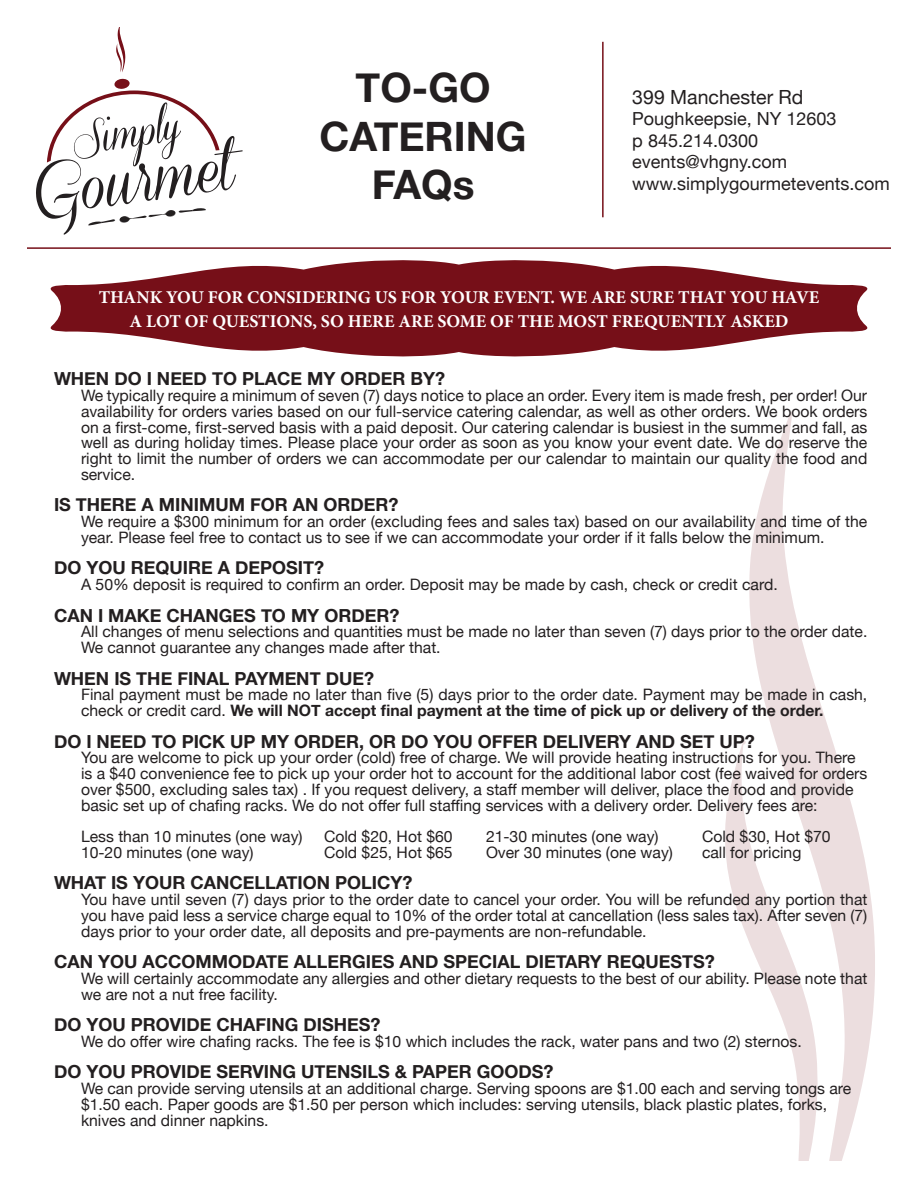
<style>
.page{position:relative;width:918px;height:1188px;background:#fff}
.page>*{position:absolute;margin:0;border:0;box-sizing:border-box;transform-origin:0 0}
.t1{font:700 40.5px "Helvetica Neue";color:#231f20}
.t2{font:19.5px "Helvetica Neue";color:#231f20}
.t3{font:700 18px "Helvetica Neue";color:#231f20}
.t4{font:700 18px "Minion Pro";color:#fff}
.t5{font:18px "Helvetica Neue";color:#231f20}
.t6{font:15.75px/15.8px "Helvetica Neue";color:#231f20}
.s1{font-weight:700}
</style>
<div class="page">
<svg style="left:725px;top:412px;width:150px;height:749px"></svg>
<svg style="left:50px;top:260px;width:818px;height:97px;fill:#760f18"></svg>
<svg style="left:36px;top:27px;width:207px;height:208px"></svg>
<hr style="left:602px;top:42px;width:2px;height:175px;background:#760f18">
<hr style="left:27px;top:247px;width:864px;height:2px;background:#760f18">
<p class="t1" style="left:356px;top:56px;width:136px">TO-GO</p>
<p class="t1" style="left:320px;top:104px;width:208px">CATERING</p>
<p class="t1" style="left:372px;top:153px;width:104px">FAQs</p>
<p class="t2" style="left:632px;top:83px;width:173px">399 Manchester Rd</p>
<p class="t5" style="left:632px;top:106px;width:206px">Poughkeepsie, NY 12603</p>
<p class="t5" style="left:632px;top:127px;width:127px">p 845.214.0300</p>
<p class="t5" style="left:632px;top:149px;width:156px">events@vhgny.com</p>
<p class="t5" style="left:632px;top:171px;width:259px">www.simplygourmetevents.com</p>
<p class="t4" style="left:99px;top:284px;width:722px">THANK YOU FOR CONSIDERING US FOR YOUR EVENT. WE ARE SURE THAT YOU HAVE</p>
<p class="t4" style="left:130px;top:308px;width:660px">A LOT OF QUESTIONS, SO HERE ARE SOME OF THE MOST FREQUENTLY ASKED</p>
<p class="t3" style="left:54px;top:365px;width:393px">WHEN DO I NEED TO PLACE MY ORDER BY?</p>
<p class="t6" style="left:81px;top:388px;width:788px;text-align:justify">We typically require a minimum of seven (7) days notice to place an order. Every item is made fresh, per order! Our availability for orders varies based on our full-service catering calendar, as well as other orders. We book orders on a first-come, first-served basis with a paid deposit. Our catering calendar is busiest in the summer and fall, as well as during holiday times. Please place your order as soon as you know your event date. We do reserve the right to limit the number of orders we can accommodate per our calendar to maintain our quality the food and service.</p>
<p class="t3" style="left:54px;top:491px;width:346px">IS THERE A MINIMUM FOR AN ORDER?</p>
<p class="t6" style="left:81px;top:514px;width:788px">We require a $300 minimum for an order (excluding fees and sales tax) based on our availability and time of the year. Please feel free to contact us to see if we can accommodate your order if it falls below the minimum.</p>
<p class="t3" style="left:54px;top:554px;width:272px">DO YOU REQUIRE A DEPOSIT?</p>
<p class="t6" style="left:81px;top:577px;width:698px">A 50% deposit is required to confirm an order. Deposit may be made by cash, check or credit card.</p>
<p class="t3" style="left:54px;top:601px;width:347px">CAN I MAKE CHANGES TO MY ORDER?</p>
<p class="t6" style="left:81px;top:625px;width:788px">All changes of menu selections and quantities must be made no later than seven (7) days prior to the order date.<br>We cannot guarantee any changes made after that.</p>
<p class="t3" style="left:54px;top:664px;width:322px">WHEN IS THE FINAL PAYMENT DUE?</p>
<p class="t6" style="left:81px;top:688px;width:788px">Final payment must be made no later than five (5) days prior to the order date. Payment may be made in cash, check or credit card. <span class="s1">We will NOT accept final payment at the time of pick up or delivery of the order.</span></p>
<p class="t3" style="left:54px;top:727px;width:702px">DO I NEED TO PICK UP MY ORDER, OR DO YOU OFFER DELIVERY AND SET UP?</p>
<p class="t6" style="left:81px;top:751px;width:788px">You are welcome to pick up your order (cold) free of charge. We will provide heating instructions for you. There is a $40 convenience fee to pick up your order hot to account for the additional labor cost (fee waived for orders over $500, excluding sales tax) . If you request delivery, a staff member will deliver, place the food and provide basic set up of chafing racks. We do not offer full staffing services with a delivery order. Delivery fees are:</p>
<p class="t6" style="left:81px;top:829px;width:223px">Less than 10 minutes (one way)</p>
<p class="t6" style="left:324px;top:829px;width:130px">Cold $20, Hot $60</p>
<p class="t6" style="left:486px;top:829px;width:174px">21-30 minutes (one way)</p>
<p class="t6" style="left:702px;top:829px;width:130px">Cold $30, Hot $70</p>
<p class="t6" style="left:81px;top:845px;width:174px">10-20 minutes (one way)</p>
<p class="t6" style="left:324px;top:845px;width:130px">Cold $25, Hot $65</p>
<p class="t6" style="left:486px;top:845px;width:188px">Over 30 minutes (one way)</p>
<p class="t6" style="left:702px;top:845px;width:101px">call for pricing</p>
<p class="t3" style="left:54px;top:869px;width:360px">WHAT IS YOUR CANCELLATION POLICY?</p>
<p class="t6" style="left:81px;top:892px;width:788px;text-align:justify">You have until seven (7) days prior to the order date to cancel your order. You will be refunded any portion that you have paid less a service charge equal to 10% of the order total at cancellation (less sales tax). After seven (7) days prior to your order date, all deposits and pre-payments are non-refundable.</p>
<p class="t3" style="left:54px;top:948px;width:662px">CAN YOU ACCOMMODATE ALLERGIES AND SPECIAL DIETARY REQUESTS?</p>
<p class="t6" style="left:81px;top:971px;width:788px">We will certainly accommodate any allergies and other dietary requests to the best of our ability. Please note that we are not a nut free facility.</p>
<p class="t3" style="left:54px;top:1011px;width:328px">DO YOU PROVIDE CHAFING DISHES?</p>
<p class="t6" style="left:81px;top:1034px;width:722px">We do offer wire chafing racks. The fee is $10 which includes the rack, water pans and two (2) sternos.</p>
<p class="t3" style="left:54px;top:1058px;width:501px">DO YOU PROVIDE SERVING UTENSILS &amp; PAPER GOODS?</p>
<p class="t6" style="left:81px;top:1081px;width:772px">We can provide serving utensils at an additional charge. Serving spoons are $1.00 each and serving tongs are $1.50 each. Paper goods are $1.50 per person which includes: serving utensils, black plastic plates, forks, knives and dinner napkins.</p>
</div>
